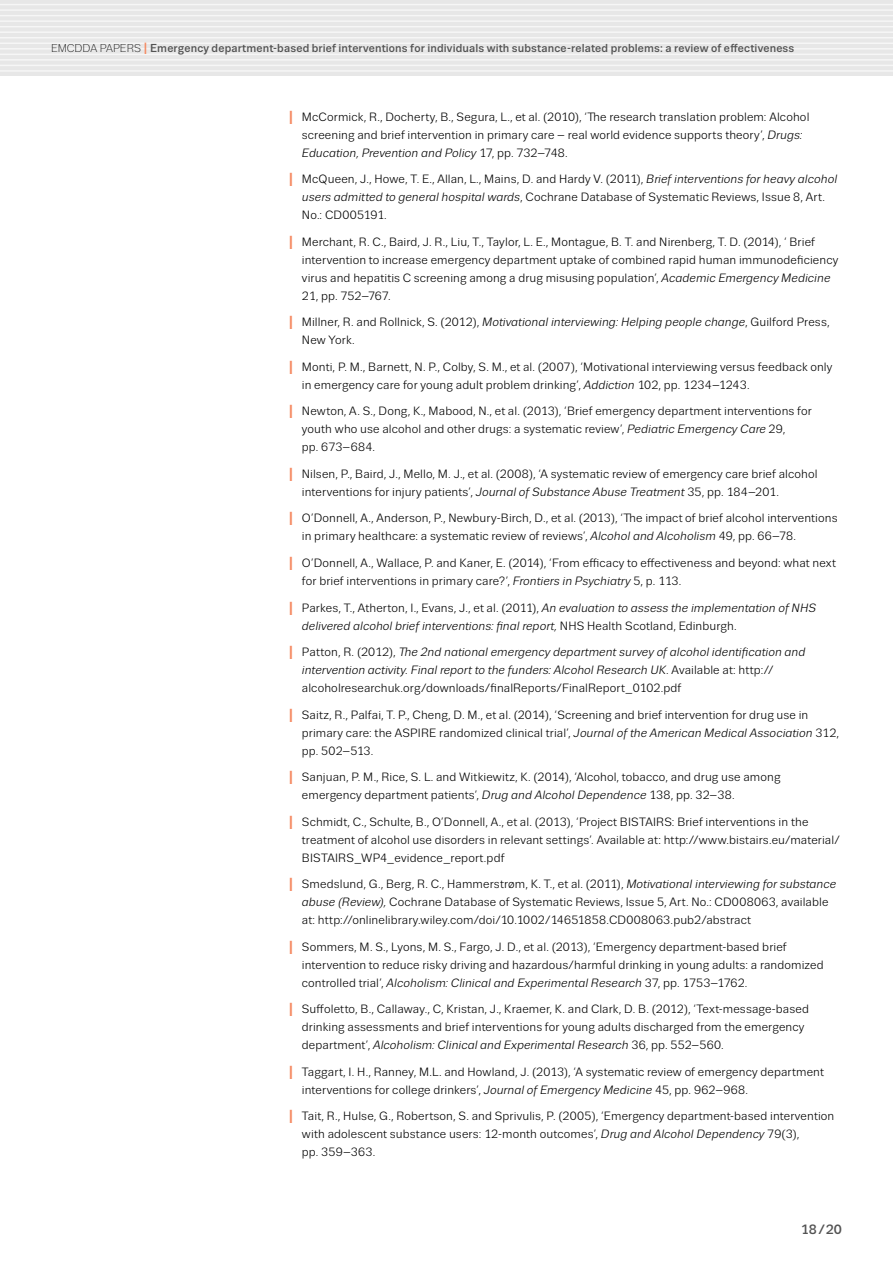
<style>
.page{position:relative;width:893px;height:1263px;background:#fff}
.page>*{position:absolute;margin:0;border:0;box-sizing:border-box;transform-origin:0 0}
.t1{font:500 13.5px "Trivia Sans";color:#535353}
.References{font:12px/18px "Trivia Sans";letter-spacing:.01em;color:#000}
.References-2{font:italic 12px/18px "Trivia Sans";letter-spacing:.005em;color:#000}
.t2{font:500 11.55px "Trivia Sans";letter-spacing:.01em;color:#535353}
.s1{font-weight:300;font-size:11.25px;color:#000}
.s2{font-size:16.2px;color:#f58a62}
.s3{font-weight:700;font-size:18.9px;color:#f58a62}
.s4{font-style:italic}
.s5{font-weight:700;font-style:normal;font-size:18.9px;color:#f58a62}
.s6{font-style:normal}
</style>
<div class="page">
<div style="left:0;top:0;width:893px;height:76px;background:#e7e7e7"></div>
<hr style="left:0;top:4px;width:893px;height:1px;background:#f6f6f6">
<hr style="left:0;top:9px;width:893px;height:2px;background:#f6f6f6">
<hr style="left:0;top:15px;width:893px;height:1px;background:#f6f6f6">
<hr style="left:0;top:20px;width:893px;height:2px;background:#f6f6f6">
<hr style="left:0;top:26px;width:893px;height:1px;background:#f6f6f6">
<hr style="left:0;top:31px;width:893px;height:2px;background:#f6f6f6">
<hr style="left:0;top:37px;width:893px;height:1px;background:#f6f6f6">
<hr style="left:0;top:43px;width:893px;height:1px;background:#f6f6f6">
<hr style="left:0;top:48px;width:893px;height:2px;background:#f6f6f6">
<hr style="left:0;top:54px;width:893px;height:1px;background:#f6f6f6">
<hr style="left:0;top:59px;width:893px;height:2px;background:#f6f6f6">
<hr style="left:0;top:65px;width:893px;height:1px;background:#f6f6f6">
<hr style="left:0;top:70px;width:893px;height:2px;background:#f6f6f6">
<p class="t2" style="left:51px;top:42px;width:745px"><span class="s1">EMCDDA PAPERS</span> <span class="s2">I</span> Emergency department-based brief interventions for individuals with substance-related problems: a review of effectiveness</p>
<p class="References" style="left:302px;top:108px;width:509px;text-indent:-13px"><span class="s3">I</span> McCormick, R., Docherty, B., Segura, L., et al. (2010), ‘The research translation problem: Alcohol screening and brief intervention in primary care – real world evidence supports theory’, <span class="s4">Drugs:<br>Education, Prevention and Policy</span> 17, pp. 732–748.</p>
<p class="References" style="left:302px;top:171px;width:537px;text-indent:-13px"><span class="s3">I</span> McQueen, J., Howe, T. E., Allan, L., Mains, D. and Hardy V. (2011), <span class="s4">Brief interventions for heavy alcohol users admitted to general hospital wards</span>, Cochrane Database of Systematic Reviews, Issue 8, Art.<br>No.: CD005191.</p>
<p class="References" style="left:302px;top:233px;width:538px;text-indent:-13px"><span class="s3">I</span> Merchant, R. C., Baird, J. R., Liu, T., Taylor, L. E., Montague, B. T. and Nirenberg, T. D. (2014), ‘ Brief intervention to increase emergency department uptake of combined rapid human immunodeficiency virus and hepatitis C screening among a drug misusing population’, <span class="s4">Academic Emergency Medicine </span>21, pp. 752–767.</p>
<p class="References" style="left:302px;top:314px;width:529px;text-indent:-13px"><span class="s3">I</span> Millner, R. and Rollnick, S. (2012), <span class="s4">Motivational interviewing: Helping people change</span>, Guilford Press,<br>New York.</p>
<p class="References" style="left:302px;top:358px;width:532px;text-indent:-13px"><span class="s3">I</span> Monti, P. M., Barnett, N. P., Colby, S. M., et al. (2007), ‘Motivational interviewing versus feedback only in emergency care for young adult problem drinking’, <span class="s4">Addiction</span> 102, pp. 1234–1243.</p>
<p class="References" style="left:302px;top:403px;width:511px;text-indent:-13px"><span class="s3">I</span> Newton, A. S., Dong, K., Mabood, N., et al. (2013), ‘Brief emergency department interventions for youth who use alcohol and other drugs: a systematic review’, <span class="s4">Pediatric Emergency Care</span> 29,<br>pp. 673–684.</p>
<p class="References" style="left:302px;top:465px;width:517px;text-indent:-13px"><span class="s3">I</span> Nilsen, P., Baird, J., Mello, M. J., et al. (2008), ‘A systematic review of emergency care brief alcohol interventions for injury patients’, <span class="s4">Journal of Substance Abuse Treatment</span> 35, pp. 184–201.</p>
<p class="References" style="left:302px;top:510px;width:537px;text-indent:-13px"><span class="s3">I</span> O’Donnell, A., Anderson, P., Newbury-Birch, D., et al. (2013), ‘The impact of brief alcohol interventions in primary healthcare: a systematic review of reviews’, <span class="s4">Alcohol and Alcoholism</span> 49, pp. 66–78.</p>
<p class="References" style="left:302px;top:554px;width:536px;text-indent:-13px"><span class="s3">I</span> O’Donnell, A., Wallace, P. and Kaner, E. (2014), ‘From efficacy to effectiveness and beyond: what next for brief interventions in primary care?’, <span class="s4">Frontiers in Psychiatry</span> 5, p. 113.</p>
<p class="References-2" style="left:302px;top:599px;width:516px;text-indent:-13px"><span class="s5">I</span> <span class="s6">Parkes, T., Atherton, I., Evans, J., et al. (2011),</span> An evaluation to assess the implementation of NHS delivered alcohol brief interventions: final report, <span class="s6">NHS Health Scotland, Edinburgh.</span></p>
<p class="References-2" style="left:302px;top:643px;width:505px;text-indent:-13px"><span class="s5">I</span> <span class="s6">Patton, R. (2012),</span> The 2nd national emergency department survey of alcohol identification and intervention activity. Final report to the funders: Alcohol Research UK<span class="s6">. Available at: http:// alcoholresearchuk.org/downloads/finalReports/FinalReport_0102.pdf</span></p>
<p class="References" style="left:302px;top:706px;width:539px;text-indent:-13px"><span class="s3">I</span> Saitz, R., Palfai, T. P., Cheng, D. M., et al. (2014), ‘Screening and brief intervention for drug use in primary care: the ASPIRE randomized clinical trial’, <span class="s4">Journal of the American Medical Association</span> 312, pp. 502–513.</p>
<p class="References" style="left:302px;top:768px;width:480px;text-indent:-13px"><span class="s3">I</span> Sanjuan, P. M., Rice, S. L. and Witkiewitz, K. (2014), ‘Alcohol, tobacco, and drug use among emergency department patients’, <span class="s4">Drug and Alcohol Dependence</span> 138, pp. 32–38.</p>
<p class="References" style="left:302px;top:813px;width:539px;text-indent:-13px"><span class="s3">I</span> Schmidt, C., Schulte, B., O’Donnell, A., et al. (2013), ‘Project BISTAIRS: Brief interventions in the treatment of alcohol use disorders in relevant settings’. Available at: http://www.bistairs.eu/material/<br>BISTAIRS_WP4_evidence_report.pdf</p>
<p class="References" style="left:302px;top:875px;width:536px;text-indent:-13px"><span class="s3">I</span> Smedslund, G., Berg, R. C., Hammerstrøm, K. T., et al. (2011), <span class="s4">Motivational interviewing for substance abuse (Review),</span> Cochrane Database of Systematic Reviews, Issue 5, Art. No.: CD008063, available at: http://onlinelibrary.wiley.com/doi/10.1002/14651858.CD008063.pub2/abstract</p>
<p class="References" style="left:302px;top:938px;width:523px;text-indent:-13px"><span class="s3">I</span> Sommers, M. S., Lyons, M. S., Fargo, J. D., et al. (2013), ‘Emergency department-based brief intervention to reduce risky driving and hazardous/harmful drinking in young adults: a randomized controlled trial’, <span class="s4">Alcoholism: Clinical and Experimental Research</span> 37, pp. 1753–1762.</p>
<p class="References" style="left:302px;top:1000px;width:509px;text-indent:-13px"><span class="s3">I</span> Suffoletto, B., Callaway., C, Kristan, J., Kraemer, K. and Clark, D. B. (2012), ‘Text-message-based drinking assessments and brief interventions for young adults discharged from the emergency department’, <span class="s4">Alcoholism: Clinical and Experimental Research</span> 36, pp. 552–560.</p>
<p class="References" style="left:302px;top:1063px;width:524px;text-indent:-13px"><span class="s3">I</span> Taggart, I. H., Ranney, M.L. and Howland, J. (2013), ‘A systematic review of emergency department interventions for college drinkers’, <span class="s4">Journal of Emergency Medicine</span> 45, pp. 962–968.</p>
<p class="References" style="left:302px;top:1107px;width:534px;text-indent:-13px"><span class="s3">I</span> Tait, R., Hulse, G., Robertson, S. and Sprivulis, P. (2005), ‘Emergency department-based intervention with adolescent substance users: 12-month outcomes’, <span class="s4">Drug and Alcohol Dependency</span> 79(3),<br>pp. 359–363.</p>
<p class="t1" style="left:801px;top:1222px;width:43px">18/20</p>
</div>
